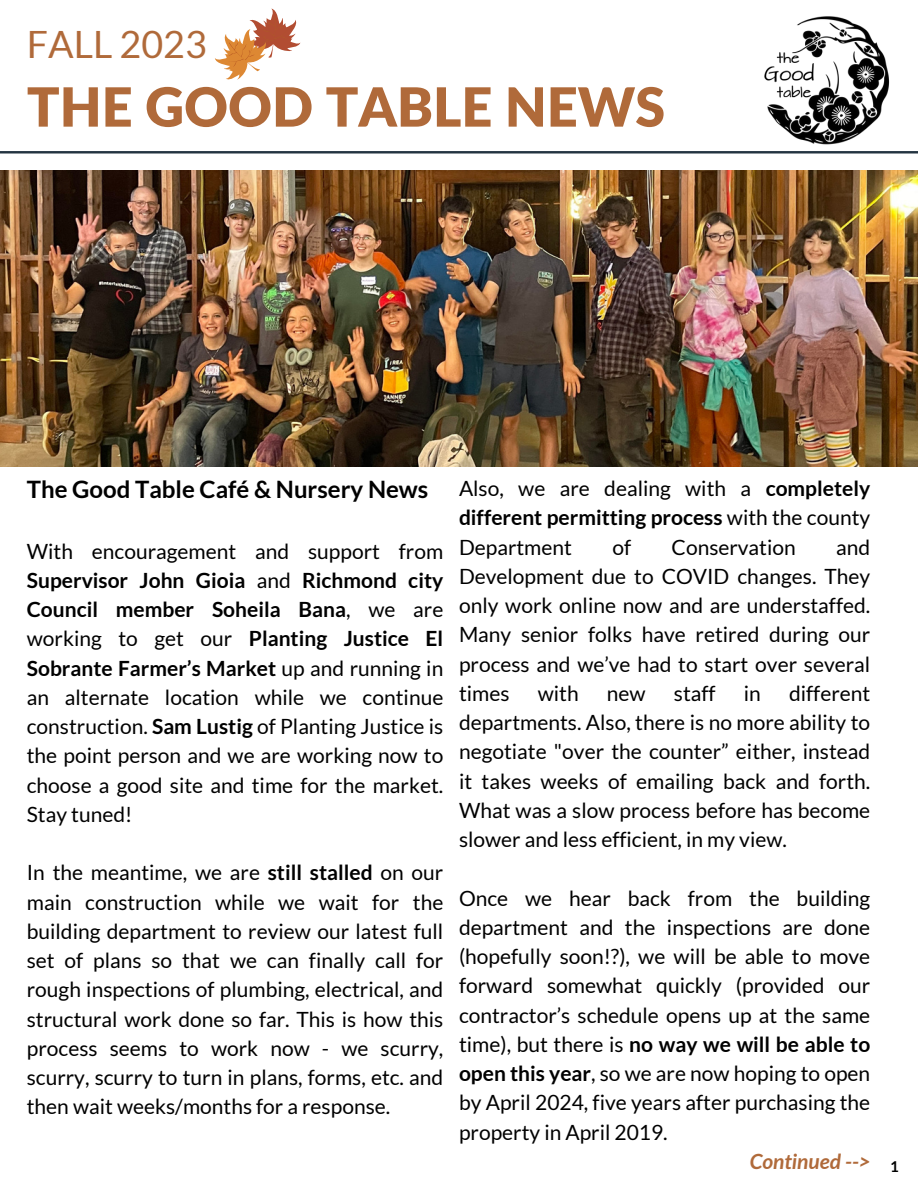
<style>
.page{position:relative;width:918px;height:1188px;background:#fff}
.page>*{position:absolute;margin:0;border:0;box-sizing:border-box;transform-origin:0 0}
.t1{font:900 54px "Lato Latin";color:#b06a3a}
.t2{font:37.65px "Lato";color:#b06a3a}
.t3{font:700 24px "Lato";color:#000}
.t4{font:21px/29.2px "Lato";color:#000;text-align:justify}
.t5{font:italic 700 21px "Lato";color:#b06a3a}
.t6{font:700 15px "Lato";color:#000}
.s1{font-weight:700}
</style>
<div class="page">
<svg style="left:0;top:151px;width:918px;height:3px;background:#4c5963"></svg>
<img style="left:0;top:170px;width:917px;height:296px">
<img style="left:764px;top:16px;width:126px;height:129px">
<svg style="left:215px;top:9px;width:85px;height:71px"></svg>
<p class="t2" style="left:27px;top:21px;width:182px">FALL 2023</p>
<p class="t1" style="left:27px;top:83px;width:640px">THE GOOD TABLE NEWS</p>
<p class="t3" style="left:27px;top:474px;width:403px">The Good Table Café &amp; Nursery News</p>
<p class="t4" style="left:27px;top:536px;width:418px">With encouragement and support from <span class="s1">Supervisor John Gioia</span> and <span class="s1">Richmond city Council member Soheila Bana</span>, we are working to get our <span class="s1">Planting Justice El Sobrante Farmer’s Market</span> up and running in an alternate location while we continue construction. <span class="s1">Sam Lustig</span> of Planting Justice is the point person and we are working now to choose a good site and time for the market.<br>Stay tuned!</p>
<p class="t4" style="left:27px;top:858px;width:418px">In the meantime, we are <span class="s1">still stalled</span> on our main construction while we wait for the building department to review our latest full set of plans so that we can finally call for rough inspections of plumbing, electrical, and structural work done so far. This is how this process seems to work now - we scurry, scurry, scurry to turn in plans, forms, etc. and then wait weeks/months for a response.</p>
<p class="t4" style="left:459px;top:473px;width:413px">Also, we are dealing with a <span class="s1">completely different permitting process</span> with the county Department</p>
<p class="t4" style="left:459px;top:532px;width:413px;text-indent:377px">and Development due to COVID changes. They only work online now and are understaffed.<br>Many senior folks have retired during our process and we’ve had to start over several times</p>
<p class="t4" style="left:612px;top:532px;width:20px">of</p>
<p class="t4" style="left:672px;top:532px;width:126px">Conservation</p>
<p class="t4" style="left:459px;top:678px;width:413px;text-indent:330px">different departments. Also, there is no more ability to negotiate "over the counter” either, instead it takes weeks of emailing back and forth.<br>What was a slow process before has become slower and less efficient, in my view.</p>
<p class="t4" style="left:459px;top:883px;width:413px">Once we hear back from the building department and the inspections are done (hopefully soon!?), we will be able to move forward somewhat quickly (provided our contractor’s schedule opens up at the same time), but there is <span class="s1">no way we will be able to open this year</span>, so we are now hoping to open by April 2024, five years after purchasing the property in April 2019.</p>
<p class="t5" style="left:750px;top:1148px;width:122px">Continued --&gt;</p>
<p class="t4" style="left:538px;top:678px;width:42px">with</p>
<p class="t4" style="left:607px;top:678px;width:40px">new</p>
<p class="t4" style="left:674px;top:678px;width:43px">staff</p>
<p class="t4" style="left:744px;top:678px;width:19px">in</p>
<p class="t6" style="left:890px;top:1158px;width:10px">1</p>
</div>
